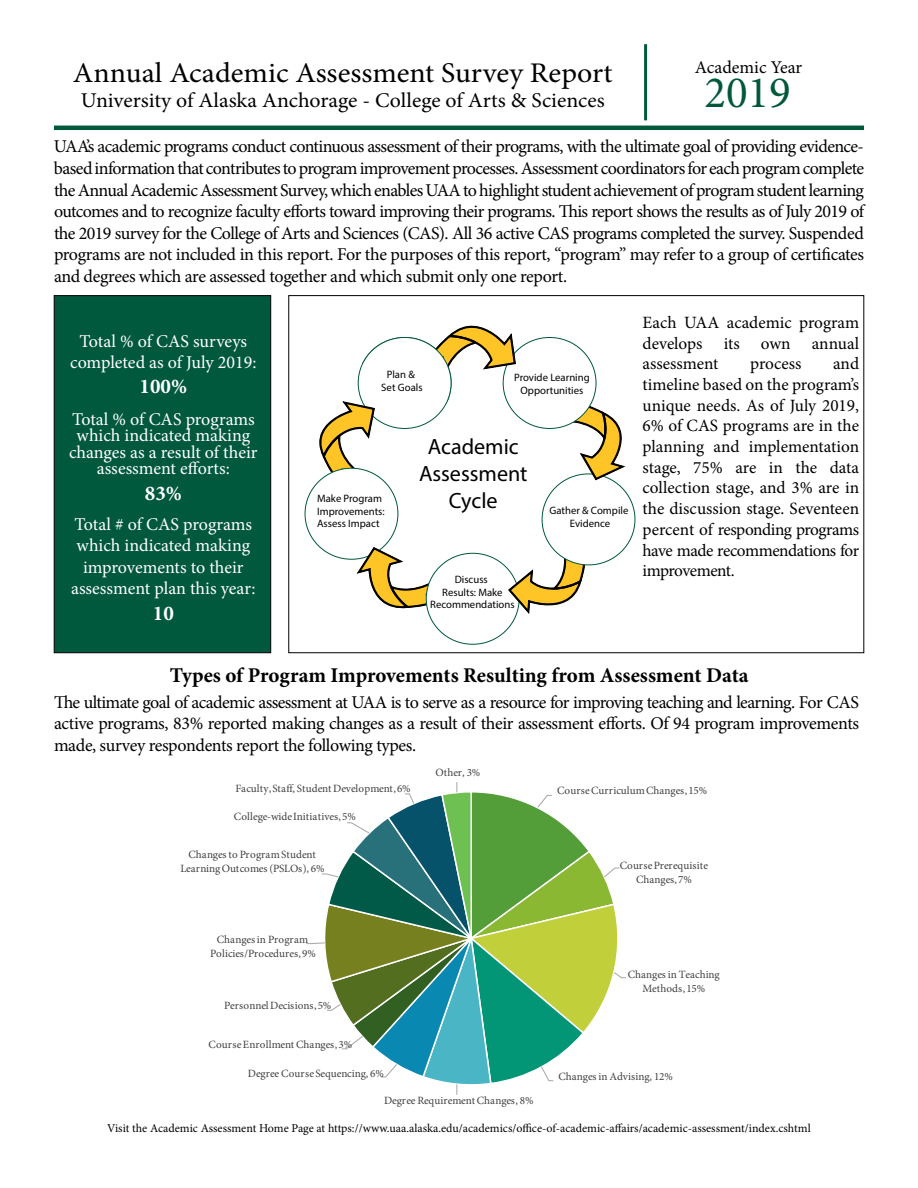
<style>
.page{position:relative;width:918px;height:1188px;background:#fff}
.page>*{position:absolute;margin:0;border:0;box-sizing:border-box;transform-origin:0 0}
.t1{font:45px "Minion Pro";color:#00583d}
.t2{font:28.5px "Minion Pro";color:#000;scale:1.05 1}
.t3{font:22.2px/26.5px "Myriad Pro";color:#000;text-align:center}
.t4{font:700 21px "Minion Pro";letter-spacing:-.005em;color:#000}
.t5{font:21px "Minion Pro";color:#000;scale:1.04 1}
.t6{font:700 21px "Minion Pro";color:#fff}
.t7{font:18px/21.6px "Minion Pro";letter-spacing:-.02em;color:#000;text-align:justify}
.t8{font:18px/21.6px "Minion Pro";letter-spacing:-.005em;color:#fff;text-align:center}
.t9{font:18px "Minion Pro";color:#000}
.t10{font:17.25px/20.7px "Minion Pro";letter-spacing:-.015em;color:#000;text-align:justify}
.t11{font:12px "Minion Pro";color:#000}
.t12{font:11.1px/14.1px "Minion Pro";color:#404040;text-align:center}
.t13{font:10.8px/12.9px "Myriad Pro";color:#000;text-align:center}
</style>
<div class="page">
<hr style="left:54px;top:126px;width:810px;height:4px;background:#00583d">
<hr style="left:644px;top:44px;width:3px;height:76px;background:#00583d">
<div style="left:54px;top:295px;width:217px;height:358px;background:#00583d;border:1px solid #000"></div>
<svg style="left:352px;top:541px;width:96px;height:77px"></svg>
<div style="left:426px;top:553px;width:93px;height:91px;background:#fff;border-radius:50%"></div>
<svg style="left:507px;top:539px;width:81px;height:78px"></svg>
<div style="left:542px;top:474px;width:93px;height:91px;background:#fff;border-radius:50%"></div>
<svg style="left:556px;top:399px;width:70px;height:87px"></svg>
<div style="left:503px;top:337px;width:93px;height:91px;background:#fff;border-radius:50%"></div>
<svg style="left:307px;top:325px;width:222px;height:172px"></svg>
<svg style="left:306px;top:782px;width:320px;height:313px"></svg>
<h1 class="t2" style="left:73px;top:54px;width:516px">Annual Academic Assessment Survey Report</h1>
<h1 class="t5" style="left:81px;top:87px;width:505px">University of Alaska Anchorage - College of Arts &amp; Sciences</h1>
<p class="t9" style="left:695px;top:56px;width:109px">Academic Year</p>
<p class="t1" style="left:704px;top:63px;width:88px">2019</p>
<p class="t7" style="left:54px;top:136px;width:812px">UAA’s academic programs conduct continuous assessment of their programs, with the ultimate goal of providing evidence&shy;based information that contributes to program improvement processes. Assessment coordinators for each program complete the Annual Academic Assessment Survey, which enables UAA to highlight student achievement of program student learning outcomes and to recognize faculty efforts toward improving their programs. This report shows the results as of July 2019 of the 2019 survey for the College of Arts and Sciences (CAS). All 36 active CAS programs completed the survey. Suspended programs are not included in this report. For the purposes of this report, “program” may refer to a group of certificates and degrees which are assessed together and which submit only one report.</p>
<p class="t10" style="left:643px;top:312px;width:218px">Each UAA academic program develops its own annual assessment</p>
<p class="t8" style="left:70px;top:330px;width:188px">Total % of CAS surveys completed as of July 2019:</p>
<p class="t6" style="left:140px;top:372px;width:49px">100%</p>
<p class="t8" style="left:69px;top:411px;width:190px;line-height:16.5px">Total % of CAS programs which indicated making changes as a result of their assessment efforts:</p>
<p class="t6" style="left:145px;top:478px;width:39px">83%</p>
<p class="t8" style="left:71px;top:513px;width:186px">Total # of CAS programs which indicated making improvements to their assessment plan this year:</p>
<p class="t6" style="left:153px;top:598px;width:22px">10</p>
<p class="t10" style="left:643px;top:353px;width:218px;text-indent:191px">and timeline based on the program’s unique needs. As of July 2019, 6% of CAS programs are in the planning and implementation stage, 75% are in the data collection stage, and 3% are in the discussion stage. Seventeen percent of responding programs have made recommendations for improvement.</p>
<p class="t10" style="left:750px;top:353px;width:53px">process</p>
<p class="t13" style="left:381px;top:368px;width:43px">Plan &amp;<br>Set Goals</p>
<p class="t13" style="left:514px;top:370px;width:77px">Provide Learning<br>Opportunities</p>
<p class="t3" style="left:419px;top:433px;width:110px">Academic<br>Assessment<br>Cycle</p>
<p class="t13" style="left:317px;top:491px;width:69px;text-align:left">Make Program<br>Improvements:<br>Assess Impact</p>
<p class="t13" style="left:549px;top:504px;width:81px">Gather &amp; Compile<br>Evidence</p>
<p class="t13" style="left:430px;top:572px;width:86px">Discuss<br>Results: Make<br>Recommendations</p>
<h2 class="t4" style="left:170px;top:661px;width:580px">Types of Program Improvements Resulting from Assessment Data</h2>
<p class="t7" style="left:54px;top:691px;width:807px">The ultimate goal of academic assessment at UAA is to serve as a resource for improving teaching and learning. For CAS active programs, 83% reported making changes as a result of their assessment efforts. Of 94 program improvements made, survey respondents report the following types.</p>
<p class="t12" style="left:557px;top:784px;width:152px">Course Curriculum Changes, 15%</p>
<p class="t12" style="left:436px;top:765px;width:46px">Other, 3%</p>
<p class="t12" style="left:235px;top:782px;width:177px">Faculty, Staff, Student Development, 6%</p>
<p class="t12" style="left:234px;top:809px;width:123px">College-wide Initiatives, 5%</p>
<p class="t12" style="left:180px;top:847px;width:146px">Changes to Program Student<br>Learning Outcomes (PSLOs), 6%</p>
<p class="t12" style="left:210px;top:933px;width:107px">Changes in Program<br>Policies/Procedures, 9%</p>
<p class="t12" style="left:224px;top:998px;width:109px">Personnel Decisions, 5%</p>
<p class="t12" style="left:209px;top:1037px;width:145px">Course Enrollment Changes, 3%</p>
<p class="t12" style="left:248px;top:1066px;width:138px">Degree Course Sequencing, 6%</p>
<p class="t12" style="left:384px;top:1094px;width:151px">Degree Requirement Changes, 8%</p>
<p class="t12" style="left:620px;top:858px;width:90px">Course Prerequisite<br>Changes, 7%</p>
<p class="t12" style="left:628px;top:967px;width:94px">Changes in Teaching<br>Methods, 15%</p>
<p class="t12" style="left:558px;top:1070px;width:116px">Changes in Advising, 12%</p>
<p class="t11" style="left:107px;top:1120px;width:705px">Visit the Academic Assessment Home Page at https://www.uaa.alaska.edu/academics/office-of-academic-affairs/academic-assessment/index.cshtml</p>
</div>
